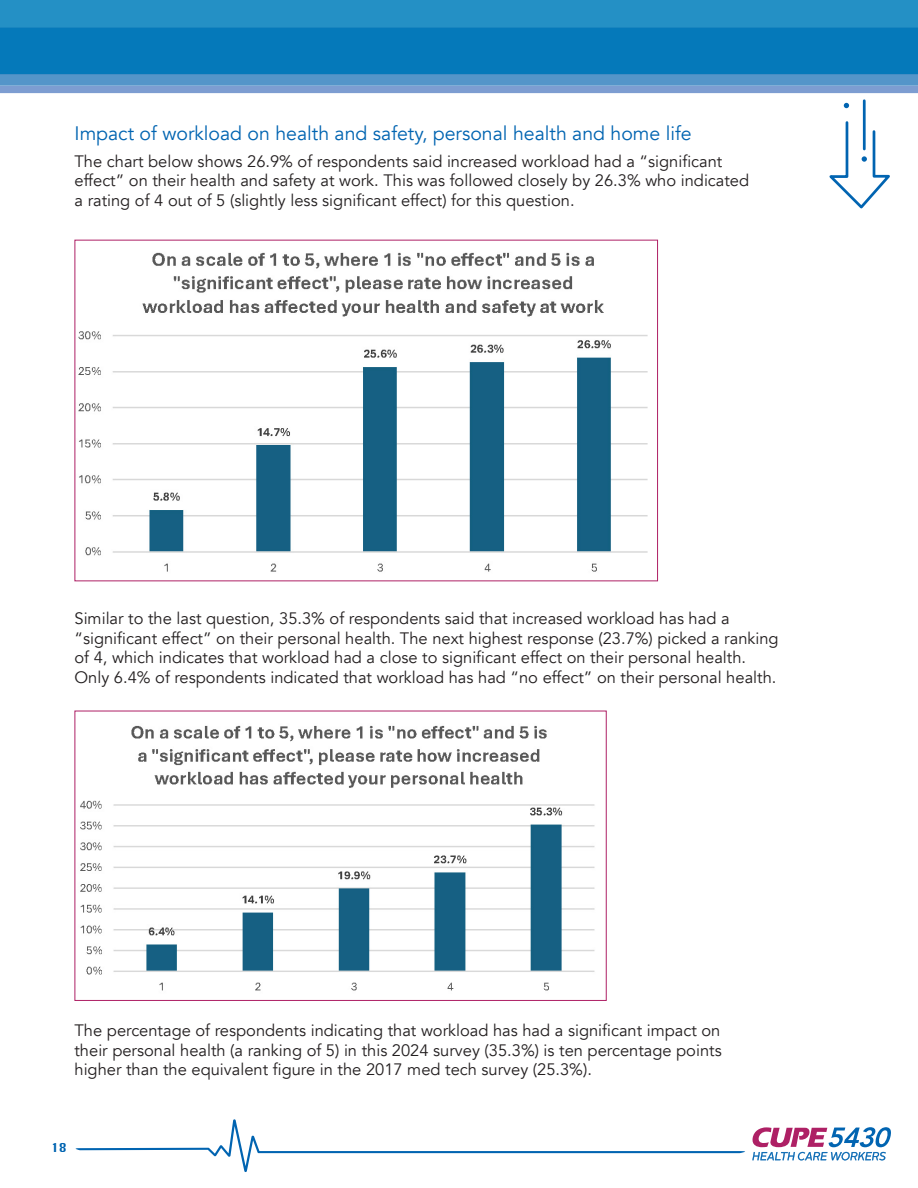
<style>
.page{position:relative;width:918px;height:1188px;background:#fff}
.page>*{position:absolute;margin:0;border:0;box-sizing:border-box;transform-origin:0 0}
.sub_title{font:19.5px "Avenir";color:#0164b1}
.t1{font:16.5px/19.5px "Avenir";color:#231f20}
.t2{font:12px "Krungthep";color:#0164b1}
</style>
<div class="page">
<div style="left:0;top:0;width:918px;height:28px;background:#2490c5"></div>
<div style="left:0;top:86px;width:918px;height:7px;background:#7d9dd1"></div>
<svg style="left:0;top:74px;width:918px;height:12px;background:#5696c9"></svg>
<div style="left:0;top:28px;width:918px;height:46px;background:#0579ba"></div>
<svg style="left:829px;top:99px;width:61px;height:110px"></svg>
<svg style="left:75px;top:1119px;width:816px;height:53px"></svg>
<img style="left:78px;top:252px;width:570px;height:320px">
<img style="left:80px;top:725px;width:515px;height:266px">
<div style="left:75px;top:711px;width:532px;height:290px;border:1px solid #ae2065"></div>
<p class="sub_title" style="left:75px;top:122px;width:619px">Impact of workload on health and safety, personal health and home life</p>
<p class="t1" style="left:75px;top:152px;width:676px">The chart below shows 26.9% of respondents said increased workload had a “significant effect” on their health and safety at work. This was followed closely by 26.3% who indicated a rating of 4 out of 5 (slightly less significant effect) for this question.</p>
<p class="t1" style="left:75px;top:609px;width:706px">Similar to the last question, 35.3% of respondents said that increased workload has had a “significant effect” on their personal health. The next highest response (23.7%) picked a ranking of 4, which indicates that workload had a close to significant effect on their personal health.<br>Only 6.4% of respondents indicated that workload has had “no effect” on their personal health.</p>
<p class="t1" style="left:75px;top:1021px;width:649px;text-align:justify">The percentage of respondents indicating that workload has had a significant impact on their personal health (a ranking of 5) in this 2024 survey (35.3%) is ten percentage points higher than the equivalent figure in the 2017 med tech survey (25.3%).</p>
<p class="t2" style="left:51px;top:1141px;width:17px">18</p>
</div>
